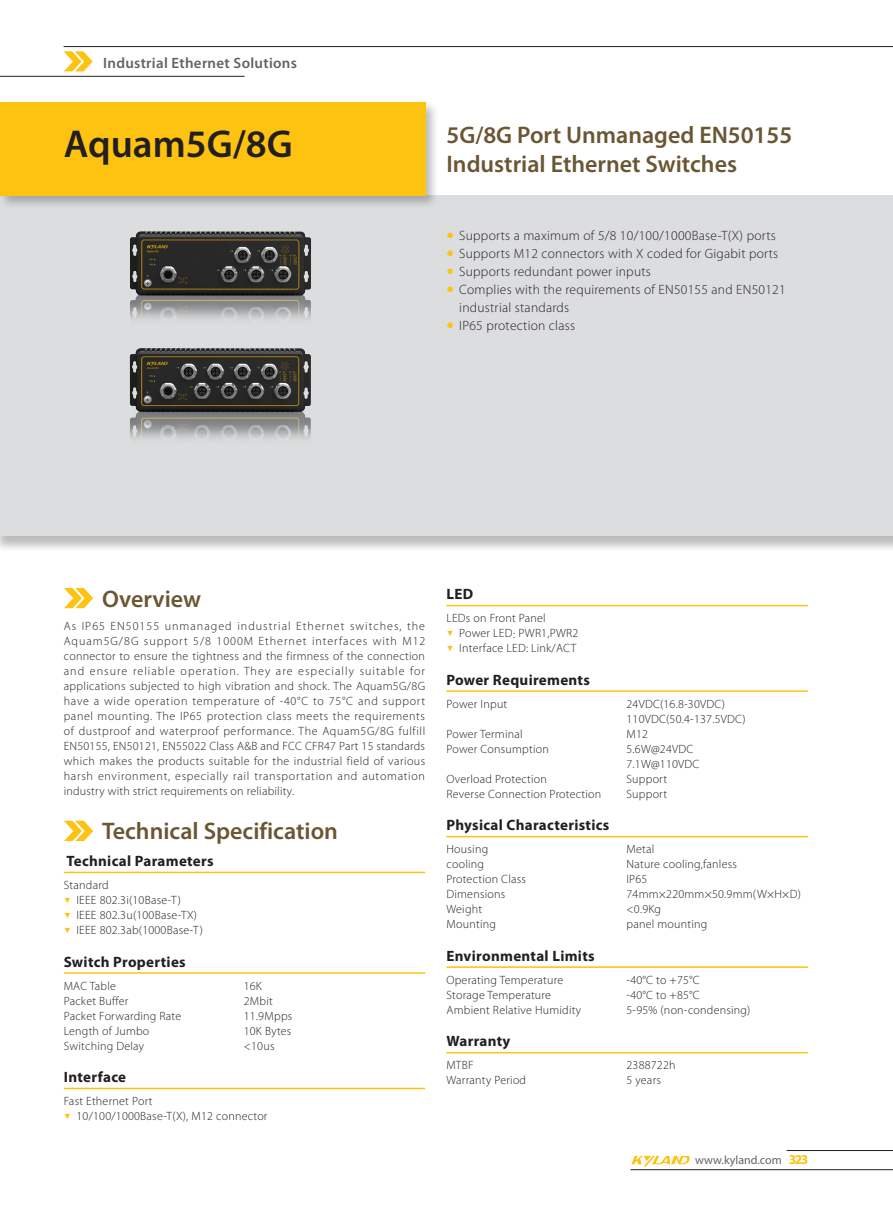
<style>
.page{position:relative;width:893px;height:1212px;background:#fff}
.page>*{position:absolute;margin:0;border:0;box-sizing:border-box;transform-origin:0 0}
.大标题{font:600 39px "Myriad Pro";color:#231f20}
.小标题有缩进副本{font:600 24px "Myriad Pro";color:#6b5633}
.小标题有缩进{font:600 24px "Myriad Pro";color:#6b5633}
.正文段落一级标题黄线{font:700 15px "Myriad Pro";letter-spacing:.02em;color:#231f20}
.正文{font:600 15px "Myriad Pro";letter-spacing:.02em;color:#636366}
.t1{font:300 13.5px/18px "Myriad Pro";letter-spacing:.02em;color:#231f20}
.正文-2{font:300 12px/15px "Myriad Pro";letter-spacing:.02em;color:#231f20;text-align:justify}
.文字缩进{font:300 12px "Myriad Pro";letter-spacing:.02em;color:#231f20}
.t2{font:12px "Myriad Pro";color:#636366}
.s1{font-family:"FZLTXHJW GB1 0";font-weight:400;font-size:7.5px;color:#fec210}
.s2{font-family:"Arial";font-weight:400;font-size:7.5px;color:#fec210}
.s3{font-family:"Adobe Song Std"}
.s4{font-weight:700;font-size:13.5px;color:#fec210}
</style>
<div class="page">
<hr style="left:630px;top:1169px;width:263px;height:1px;background:#231f20">
<hr style="left:787px;top:1150px;width:106px;height:1px;background:#231f20">
<svg style="left:631px;top:1156px;width:59px;height:10px"></svg>
<div style="left:0;top:196px;width:893px;height:356px;background:#231f20;opacity:.3"></div>
<div style="left:0;top:196px;width:893px;height:340px;background:#dcdddf"></div>
<div style="left:0;top:100px;width:439px;height:110px;background:#231f20;opacity:.3"></div>
<div style="left:0;top:102px;width:425px;height:94px;background:#fec210"></div>
<svg style="left:64px;top:588px;width:29px;height:20px"></svg>
<svg style="left:64px;top:821px;width:29px;height:20px"></svg>
<hr style="left:64px;top:872px;width:361px;height:1px;background:#fec210">
<hr style="left:64px;top:972px;width:361px;height:2px;background:#fec210">
<hr style="left:64px;top:1088px;width:361px;height:1px;background:#fec210">
<hr style="left:446px;top:605px;width:362px;height:1px;background:#fec210">
<hr style="left:446px;top:690px;width:362px;height:2px;background:#fec210">
<hr style="left:446px;top:836px;width:362px;height:1px;background:#fec210">
<hr style="left:446px;top:966px;width:362px;height:2px;background:#fec210">
<hr style="left:446px;top:1052px;width:362px;height:1px;background:#fec210">
<img style="left:54px;top:196px;width:313px;height:54px">
<img style="left:129px;top:250px;width:182px;height:189px">
<svg style="left:64px;top:51px;width:29px;height:20px"></svg>
<hr style="left:64px;top:46px;width:829px;height:1px;background:#231f20">
<hr style="left:0;top:76px;width:244px;height:1px;background:#231f20">
<p class="正文" style="left:103px;top:53px;width:195px">Industrial Ethernet Solutions</p>
<p class="大标题" style="left:64px;top:119px;width:230px">Aquam5G/8G</p>
<p class="小标题有缩进副本" style="left:446px;top:120px;width:347px">5G/8G Port Unmanaged EN50155</p>
<p class="小标题有缩进副本" style="left:446px;top:149px;width:292px">Industrial Ethernet Switches</p>
<p class="t1" style="left:446px;top:226px;width:331px"><span class="s1">●</span> Supports a maximum of 5/8 10/100/1000Base-T(X) ports</p>
<p class="t1" style="left:446px;top:244px;width:333px"><span class="s1">●</span> Supports M12 connectors with X coded for Gigabit ports</p>
<p class="t1" style="left:446px;top:262px;width:206px"><span class="s1">●</span> Supports redundant power inputs</p>
<p class="t1" style="left:459px;top:280px;width:328px;text-indent:-13px"><span class="s1">●</span> Complies with the requirements of EN50155 and EN50121 industrial standards</p>
<p class="t1" style="left:446px;top:316px;width:130px"><span class="s1">●</span> IP65 protection class</p>
<p class="小标题有缩进" style="left:102px;top:584px;width:101px">Overview</p>
<p class="正文-2" style="left:64px;top:618px;width:363px">As IP65 EN50155 unmanaged industrial Ethernet switches, the Aquam5G/8G support 5/8 1000M Ethernet interfaces with M12 connector to ensure the tightness and the firmness of the connection and ensure reliable operation. They are especially suitable for applications subjected to high vibration and shock. The Aquam5G/8G have a wide operation temperature of -40°C to 75°C and support panel mounting. The IP65 protection class meets the requirements of dustproof and waterproof performance. The Aquam5G/8G fulfill EN50155, EN50121, EN55022 Class A&amp;B and FCC CFR47 Part 15 standards which makes the products suitable for the industrial field of various harsh environment, especially rail transportation and automation industry with strict requirements on reliability.</p>
<p class="小标题有缩进" style="left:102px;top:815px;width:237px">Technical Specification</p>
<p class="正文段落一级标题黄线" style="left:67px;top:851px;width:149px">Technical Parameters</p>
<p class="正文-2" style="left:64px;top:878px;width:46px">Standard</p>
<p class="正文-2" style="left:64px;top:893px;width:119px"><span class="s2">▼</span> IEEE 802.3i(10Base-T)</p>
<p class="正文-2" style="left:64px;top:908px;width:135px"><span class="s2">▼</span> IEEE 802.3u(100Base-TX)</p>
<p class="正文-2" style="left:64px;top:923px;width:141px"><span class="s2">▼</span> IEEE 802.3ab(1000Base-T)</p>
<p class="正文段落一级标题黄线" style="left:64px;top:952px;width:123px">Switch Properties</p>
<p class="文字缩进" style="left:64px;top:978px;width:54px">MAC Table</p>
<p class="文字缩进" style="left:244px;top:978px;width:20px">16K</p>
<p class="文字缩进" style="left:64px;top:993px;width:66px">Packet Buffer</p>
<p class="文字缩进" style="left:244px;top:993px;width:30px">2Mbit</p>
<p class="文字缩进" style="left:64px;top:1008px;width:119px">Packet Forwarding Rate</p>
<p class="文字缩进" style="left:244px;top:1008px;width:50px">11.9Mpps</p>
<p class="文字缩进" style="left:64px;top:1023px;width:87px">Length of Jumbo</p>
<p class="文字缩进" style="left:244px;top:1023px;width:49px">10K Bytes</p>
<p class="文字缩进" style="left:64px;top:1038px;width:82px">Switching Delay</p>
<p class="文字缩进" style="left:244px;top:1038px;width:32px">&lt;10us</p>
<p class="正文段落一级标题黄线" style="left:64px;top:1067px;width:64px">Interface</p>
<p class="文字缩进" style="left:64px;top:1094px;width:90px">Fast Ethernet Port</p>
<p class="正文-2" style="left:64px;top:1109px;width:205px"><span class="s2">▼</span> 10/100/1000Base-T(X), M12 connector</p>
<p class="正文段落一级标题黄线" style="left:446px;top:584px;width:28px">LED</p>
<p class="正文-2" style="left:446px;top:611px;width:101px">LEDs on Front Panel</p>
<p class="正文-2" style="left:446px;top:626px;width:133px"><span class="s2">▼</span> Power LED<span class="s3">:</span> PWR1,PWR2</p>
<p class="正文-2" style="left:446px;top:641px;width:131px"><span class="s2">▼</span> Interface LED: Link/ACT</p>
<p class="正文段落一级标题黄线" style="left:446px;top:670px;width:145px">Power Requirements</p>
<p class="文字缩进" style="left:446px;top:697px;width:62px">Power Input</p>
<p class="文字缩进" style="left:626px;top:697px;width:100px">24VDC(16.8-30VDC)</p>
<p class="文字缩进" style="left:626px;top:712px;width:121px">110VDC(50.4-137.5VDC)</p>
<p class="文字缩进" style="left:446px;top:727px;width:78px">Power Terminal</p>
<p class="文字缩进" style="left:626px;top:727px;width:23px">M12</p>
<p class="文字缩进" style="left:446px;top:742px;width:104px">Power Consumption</p>
<p class="文字缩进" style="left:626px;top:742px;width:68px">5.6W@24VDC</p>
<p class="文字缩进" style="left:626px;top:757px;width:74px">7.1W@110VDC</p>
<p class="文字缩进" style="left:446px;top:772px;width:102px">Overload Protection</p>
<p class="文字缩进" style="left:626px;top:772px;width:42px">Support</p>
<p class="文字缩进" style="left:446px;top:787px;width:156px">Reverse Connection Protection</p>
<p class="文字缩进" style="left:626px;top:787px;width:42px">Support</p>
<p class="正文段落一级标题黄线" style="left:446px;top:815px;width:164px">Physical Characteristics</p>
<p class="文字缩进" style="left:446px;top:842px;width:43px">Housing</p>
<p class="文字缩进" style="left:626px;top:842px;width:29px">Metal</p>
<p class="文字缩进" style="left:446px;top:857px;width:39px">cooling</p>
<p class="文字缩进" style="left:626px;top:857px;width:112px">Nature cooling,fanless</p>
<p class="文字缩进" style="left:446px;top:872px;width:81px">Protection Class</p>
<p class="文字缩进" style="left:626px;top:872px;width:22px">IP65</p>
<p class="文字缩进" style="left:446px;top:887px;width:60px">Dimensions</p>
<p class="文字缩进" style="left:626px;top:887px;width:176px">74mm×220mm×50.9mm(W×H×D)</p>
<p class="文字缩进" style="left:446px;top:902px;width:37px">Weight</p>
<p class="文字缩进" style="left:626px;top:902px;width:36px">&lt;0.9Kg</p>
<p class="文字缩进" style="left:446px;top:917px;width:51px">Mounting</p>
<p class="文字缩进" style="left:626px;top:917px;width:82px">panel mounting</p>
<p class="正文段落一级标题黄线" style="left:446px;top:946px;width:150px">Environmental Limits</p>
<p class="文字缩进" style="left:446px;top:973px;width:118px">Operating Temperature</p>
<p class="文字缩进" style="left:626px;top:973px;width:75px">-40°C to +75°C</p>
<p class="文字缩进" style="left:446px;top:988px;width:106px">Storage Temperature</p>
<p class="文字缩进" style="left:626px;top:988px;width:75px">-40°C to +85°C</p>
<p class="文字缩进" style="left:446px;top:1003px;width:136px">Ambient Relative Humidity</p>
<p class="文字缩进" style="left:626px;top:1003px;width:125px">5-95% (non-condensing)</p>
<p class="正文段落一级标题黄线" style="left:446px;top:1031px;width:65px">Warranty</p>
<p class="文字缩进" style="left:446px;top:1058px;width:29px">MTBF</p>
<p class="文字缩进" style="left:626px;top:1058px;width:51px">2388722h</p>
<p class="文字缩进" style="left:446px;top:1073px;width:81px">Warranty Period</p>
<p class="文字缩进" style="left:626px;top:1073px;width:36px">5 years</p>
<p class="t2" style="left:695px;top:1152px;width:114px">www.kyland.com <span class="s4">323</span></p>
</div>
